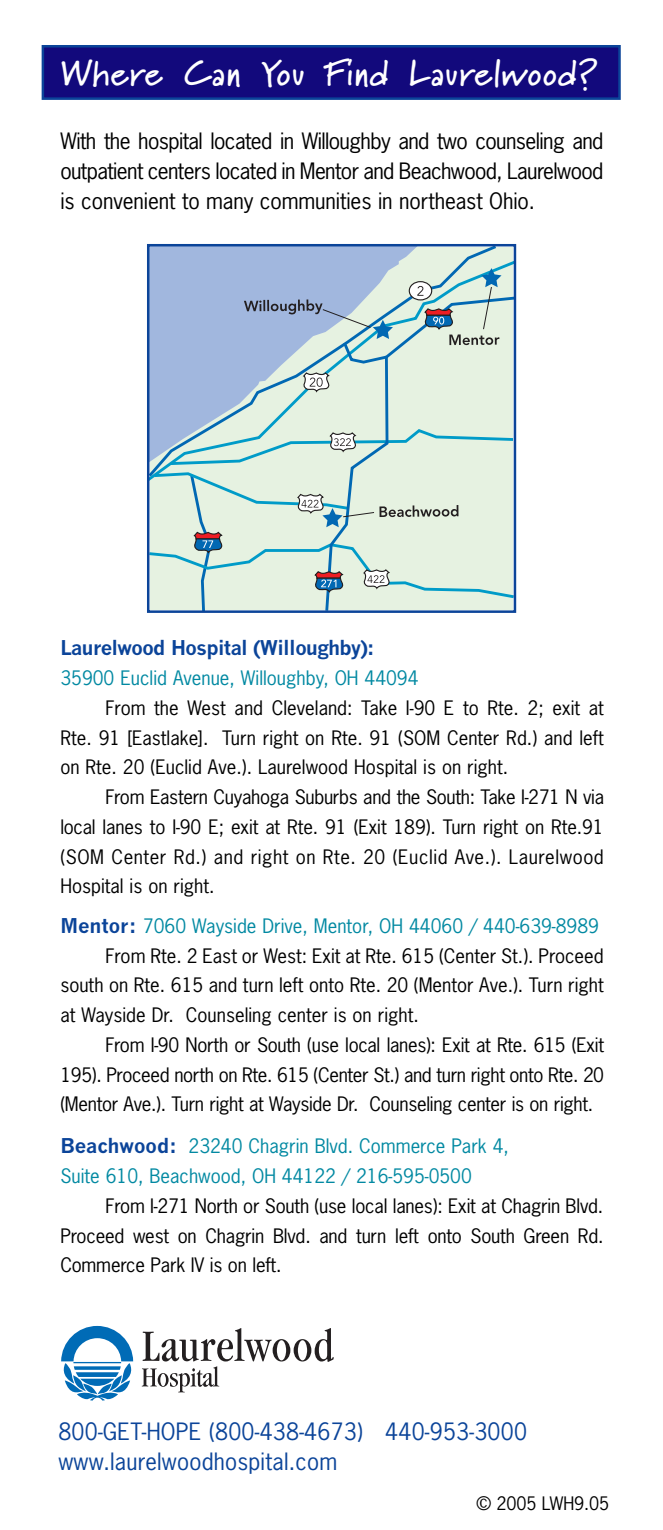
<style>
.page{position:relative;width:663px;height:1530px;background:#fff}
.page>*{position:absolute;margin:0;border:0;box-sizing:border-box;transform-origin:0 0}
.t1{font:700 35px "Marydale";letter-spacing:.025em;color:#fff}
.t2{font:22.5px/30px "News Gothic";letter-spacing:.01em;color:#0b4499}
.t3{font:21.25px/30px "News Gothic";letter-spacing:-.005em;color:#000;text-align:justify}
.t4{font:700 20px "News Gothic";letter-spacing:-.03em;color:#0b4499}
.t5{font:18.75px/29.8px "News Gothic";color:#000;text-align:justify}
.t6{font:18.75px/29.8px "News Gothic";color:#0289a2}
.t7{font:17.5px "News Gothic";letter-spacing:-.005em;color:#000}
.s1{font-weight:700;font-size:20px;color:#0b4499}
</style>
<div class="page">
<svg style="left:61px;top:1326px;width:73px;height:75px"></svg>
<svg style="left:142px;top:1328px;width:191px;height:64px"></svg>
<div style="left:43px;top:46px;width:576px;height:53px;background:#12097c"></div>
<div style="left:42px;top:45px;width:578px;height:55px;border:2px solid #0b4499"></div>
<svg style="left:150px;top:247px;width:349px;height:11px;background:#adc3dd"></svg>
<svg style="left:150px;top:258px;width:363px;height:169px;background:#bfd2de"></svg>
<svg style="left:301px;top:371px;width:28px;height:21px"></svg>
<svg style="left:409px;top:282px;width:22px;height:18px"></svg>
<div style="left:408px;top:281px;width:24px;height:19px;border:1px solid #231f20;border-radius:50%"></div>
<svg style="left:417px;top:268px;width:84px;height:77px;background:#b8cecc"></svg>
<svg style="left:244px;top:299px;width:149px;height:66px;background:#a9c1d4"></svg>
<svg style="left:150px;top:427px;width:363px;height:183px;background:#d2e6db"></svg>
<div style="left:147px;top:244px;width:369px;height:369px;border:2px solid #0b4499"></div>
<h1 class="t1" style="left:62px;top:53px;width:539px">Where Can You Find Laurelwood?</h1>
<p class="t3" style="left:60px;top:127px;width:544px">With the hospital located in Willoughby and two counseling and outpatient centers located in Mentor and Beachwood, Laurelwood is convenient to many communities in northeast Ohio.</p>
<p class="t4" style="left:60px;top:640px;width:315px">Laurelwood Hospital (Willoughby):</p>
<p class="t6" style="left:60px;top:664px;width:359px">35900 Euclid Avenue, Willoughby, OH 44094</p>
<p class="t5" style="left:60px;top:694px;width:545px;text-indent:45px">From the West and Cleveland: Take I-90 E to Rte. 2; exit at Rte. 91 [Eastlake]. Turn right on Rte. 91 (SOM Center Rd.) and left on Rte. 20 (Euclid Ave.). Laurelwood Hospital is on right.</p>
<p class="t5" style="left:60px;top:783px;width:545px;text-indent:45px">From Eastern Cuyahoga Suburbs and the South: Take I-271 N via local lanes to I-90 E; exit at Rte. 91 (Exit 189). Turn right on Rte.91 (SOM Center Rd.) and right on Rte. 20 (Euclid Ave.). Laurelwood Hospital is on right.</p>
<p class="t6" style="left:60px;top:912px;width:540px"><span class="s1">Mentor:</span> 7060 Wayside Drive, Mentor, OH 44060 / 440-639-8989</p>
<p class="t5" style="left:105px;top:941px;width:499px">From Rte. 2 East or West: Exit at Rte. 615 (Center St.). Proceed</p>
<p class="t5" style="left:60px;top:971px;width:544px">south on Rte. 615 and turn left onto Rte. 20 (Mentor Ave.). Turn right</p>
<p class="t5" style="left:60px;top:1001px;width:360px">at Wayside Dr. Counseling center is on right.</p>
<p class="t5" style="left:105px;top:1031px;width:500px">From I-90 North or South (use local lanes): Exit at Rte. 615 (Exit</p>
<p class="t5" style="left:60px;top:1060px;width:545px">195). Proceed north on Rte. 615 (Center St.) and turn right onto Rte. 20</p>
<p class="t5" style="left:60px;top:1090px;width:534px">(Mentor Ave.). Turn right at Wayside Dr. Counseling center is on right.</p>
<p class="t6" style="left:60px;top:1132px;width:450px"><span class="s1">Beachwood:</span> 23240 Chagrin Blvd. Commerce Park 4,<br>Suite 610, Beachwood, OH 44122 / 216-595-0500</p>
<p class="t5" style="left:60px;top:1192px;width:544px;text-indent:45px">From I-271 North or South (use local lanes): Exit at Chagrin Blvd.<br>Proceed west on Chagrin Blvd. and turn left onto South Green Rd.<br>Commerce Park IV is on left.</p>
<p class="t2" style="left:58px;top:1418px;width:470px">800-GET-HOPE (800-438-4673) 440-953-3000 www.laurelwoodhospital.com</p>
<p class="t7" style="left:476px;top:1493px;width:134px">© 2005 LWH9.05</p>
</div>
